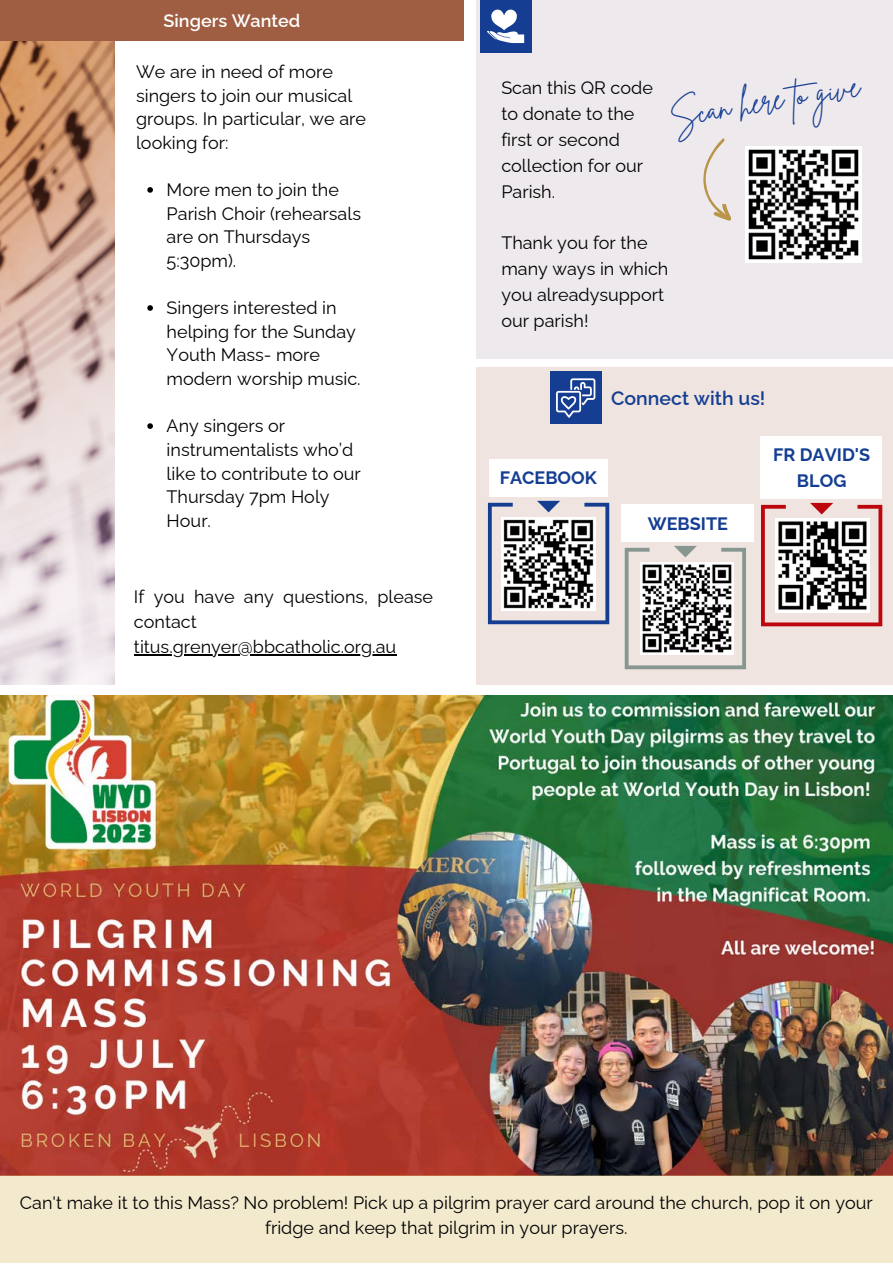
<style>
.page{position:relative;width:893px;height:1264px;background:#fff}
.page>*{position:absolute;margin:0;border:0;box-sizing:border-box;transform-origin:0 0}
.t1{font:31.05px "Brittany Signature";color:#153e93}
.t2{font:600 19.5px "Raleway";color:#153e93}
.t3{font:18px/23.5px "Raleway";color:#000}
.t4{font:700 18px/25.8px "Raleway";color:#153e93;text-align:center}
.t5{font:600 18px "Raleway";color:#fff}
</style>
<div class="page">
<div style="left:476px;top:0;width:416px;height:358px;background:#eee9ec"></div>
<img style="left:745px;top:146px;width:116px;height:116px">
<div style="left:480px;top:1px;width:51px;height:52px;background:#153e93"></div>
<svg style="left:487px;top:9px;width:37px;height:34px"></svg>
<div style="left:476px;top:367px;width:416px;height:317px;background:#efe4df"></div>
<svg style="left:488px;top:483px;width:121px;height:141px"></svg>
<div style="left:489px;top:460px;width:118px;height:37px;background:#fff"></div>
<img style="left:502px;top:517px;width:93px;height:93px">
<svg style="left:624px;top:545px;width:122px;height:124px"></svg>
<div style="left:621px;top:505px;width:133px;height:37px;background:#fff"></div>
<img style="left:641px;top:562px;width:92px;height:92px">
<svg style="left:761px;top:485px;width:121px;height:141px"></svg>
<div style="left:760px;top:436px;width:121px;height:63px;background:#fff"></div>
<img style="left:775px;top:518px;width:94px;height:94px">
<div style="left:550px;top:371px;width:51px;height:52px;background:#153e93"></div>
<svg style="left:556px;top:378px;width:39px;height:40px"></svg>
<svg style="left:703px;top:138px;width:28px;height:83px"></svg>
<img style="left:0;top:695px;width:892px;height:479px">
<img style="left:0;top:41px;width:115px;height:643px">
<div style="left:0;top:0;width:463px;height:41px;background:#9f5e42"></div>
<div style="left:0;top:1174px;width:892px;height:88px;background:#f3eace"></div>
<svg style="left:147px;top:187px;width:6px;height:6px"></svg>
<svg style="left:147px;top:305px;width:6px;height:6px"></svg>
<svg style="left:147px;top:423px;width:6px;height:6px"></svg>
<hr style="left:134px;top:654px;width:262px;height:1px;background:#000">
<p class="t5" style="left:163px;top:10px;width:138px">Singers Wanted</p>
<p class="t3" style="left:136px;top:60px;width:231px">We are in need of more singers to join our musical groups. In particular, we are looking for:</p>
<p class="t3" style="left:167px;top:178px;width:196px">More men to join the<br>Parish Choir (rehearsals are on Thursdays<br>5:30pm).</p>
<p class="t3" style="left:167px;top:296px;width:195px">Singers interested in helping for the Sunday<br>Youth Mass- more modern worship music.</p>
<p class="t3" style="left:167px;top:414px;width:196px">Any singers or instrumentalists who’d like to contribute to our<br>Thursday 7pm Holy<br>Hour.</p>
<p class="t3" style="left:134px;top:584px;width:301px;line-height:24.8px">If you have any questions, please contact titus.grenyer@bbcatholic.org.au</p>
<p class="t1" style="left:667px;top:96px;width:193px;rotate:-9deg">Scan here to give</p>
<p class="t3" style="left:501px;top:75px;width:153px;line-height:25.8px">Scan this QR code to donate to the first or second collection for our<br>Parish.</p>
<p class="t3" style="left:501px;top:230px;width:168px;line-height:25.8px">Thank you for the many ways in which you alreadysupport our parish!</p>
<p class="t2" style="left:611px;top:387px;width:156px">Connect with us!</p>
<p class="t4" style="left:499px;top:465px;width:99px">FACEBOOK</p>
<p class="t4" style="left:647px;top:510px;width:82px">WEBSITE</p>
<p class="t4" style="left:773px;top:441px;width:98px">FR DAVID'S<br>BLOG</p>
<p class="t3" style="left:20px;top:1190px;width:854px;line-height:24.8px;text-align:center">Can't make it to this Mass? No problem! Pick up a pilgrim prayer card around the church, pop it on your fridge and keep that pilgrim in your prayers.</p>
</div>
